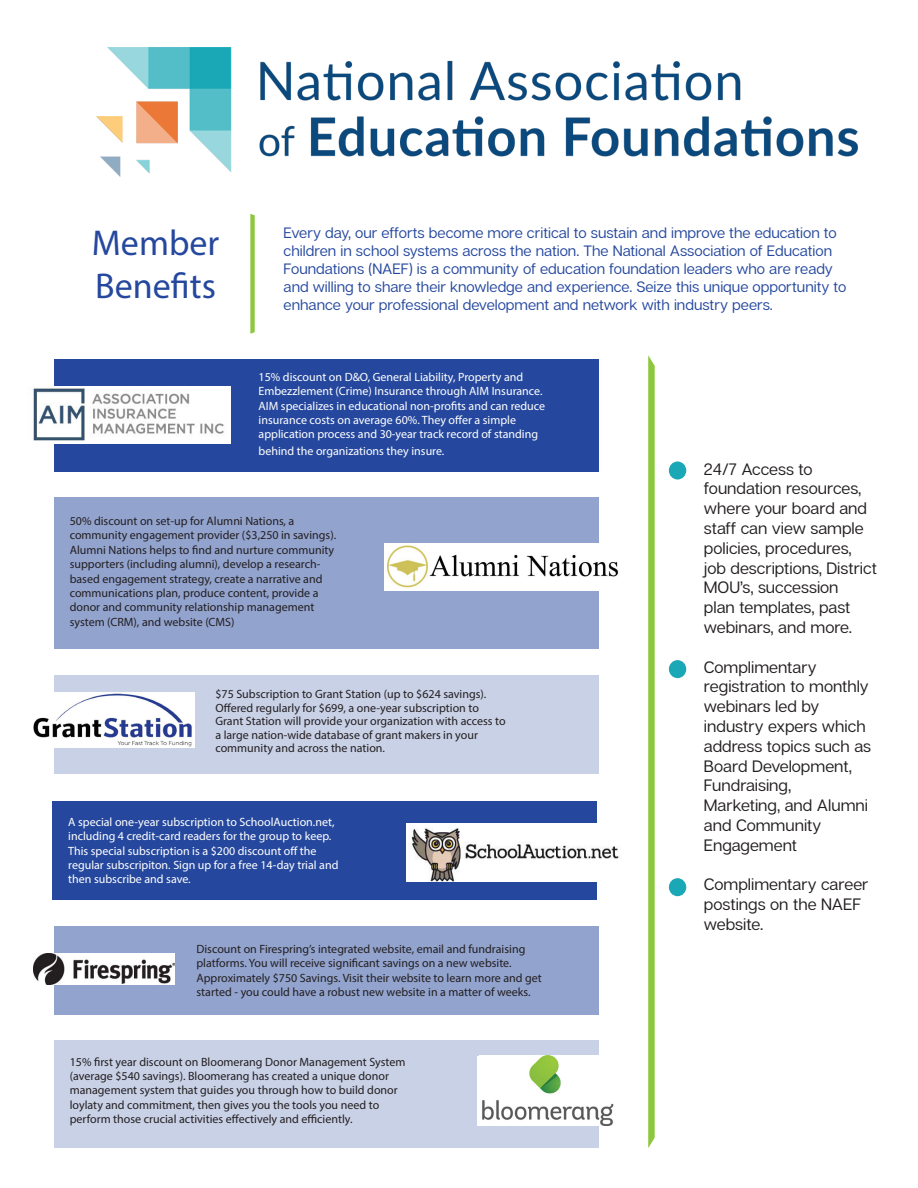
<style>
.page{position:relative;width:918px;height:1188px;background:#fff}
.page>*{position:absolute;margin:0;border:0;box-sizing:border-box;transform-origin:0 0}
.t1{font:36px "Myriad Pro";color:#25489e}
.t2{font:16.5px/19.8px "Articulat CF";color:#231f20}
.t3{font:15px/18px "Articulat CF";color:#25489e}
.t4{font:12px/14.4px "Myriad Pro";color:#231f20}
.t5{font:12px/14.4px "Myriad Pro";color:#fff}
</style>
<div class="page">
<div style="left:54px;top:359px;width:545px;height:113px;background:#25489e"></div>
<svg style="left:648px;top:355px;width:7px;height:793px;background:#96cb4d"></svg>
<svg style="left:250px;top:214px;width:5px;height:120px"></svg>
<div style="left:54px;top:1041px;width:545px;height:107px;background:#c9d1e7"></div>
<div style="left:477px;top:1056px;width:140px;height:69px;background:#fff"></div>
<img style="left:482px;top:1056px;width:132px;height:69px">
<div style="left:54px;top:498px;width:545px;height:151px;background:#92a3ce"></div>
<div style="left:384px;top:543px;width:247px;height:47px;background:#fff"></div>
<img style="left:387px;top:545px;width:232px;height:43px">
<div style="left:54px;top:926px;width:545px;height:89px;background:#92a3ce"></div>
<img style="left:33px;top:953px;width:141px;height:32px">
<div style="left:54px;top:675px;width:545px;height:99px;background:#c9d1e7"></div>
<img style="left:33px;top:693px;width:162px;height:54px">
<div style="left:52px;top:801px;width:545px;height:98px;background:#25489e"></div>
<img style="left:406px;top:823px;width:213px;height:58px">
<img style="left:33px;top:386px;width:198px;height:57px">
<img style="left:97px;top:48px;width:761px;height:128px">
<div style="left:669px;top:462px;width:17px;height:18px;background:#1aa8b6;border-radius:50%"></div>
<div style="left:669px;top:660px;width:17px;height:18px;background:#1aa8b6;border-radius:50%"></div>
<div style="left:669px;top:878px;width:17px;height:18px;background:#1aa8b6;border-radius:50%"></div>
<p class="t1" style="left:92px;top:221px;width:129px">Member</p>
<p class="t1" style="left:95px;top:264px;width:122px">Benefits</p>
<p class="t3" style="left:284px;top:224px;width:564px">Every day, our efforts become more critical to sustain and improve the education to children in school systems across the nation. The National Association of Education Foundations (NAEF) is a community of education foundation leaders who are ready and willing to share their knowledge and experience. Seize this unique opportunity to enhance your professional development and network with industry peers.</p>
<p class="t5" style="left:259px;top:369px;width:288px">15% discount on D&amp;O, General Liability, Property and Embezzlement (Crime) Insurance through AIM Insurance.<br>AIM specializes in educational non-profits and can reduce insurance costs on average 60%. They offer a simple application process and 30-year track record of standing</p>
<p class="t5" style="left:259px;top:443px;width:187px">behind the organizations they insure.</p>
<p class="t4" style="left:70px;top:514px;width:268px">50% discount on set-up for Alumni Nations, a community engagement provider ($3,250 in savings).<br>Alumni Nations helps to find and nurture community supporters (including alumni), develop a research&shy;based engagement strategy, create a narrative and communications plan, produce content, provide a donor and community relationship management system (CRM), and website (CMS)</p>
<p class="t4" style="left:215px;top:687px;width:292px;line-height:13.5px">$75 Subscription to Grant Station (up to $624 savings).<br>Offered regularly for $699, a one-year subscription to Grant Station will provide your organization with access to a large nation-wide database of grant makers in your</p>
<p class="t4" style="left:215px;top:741px;width:171px">community and across the nation.</p>
<p class="t5" style="left:68px;top:814px;width:272px">A special one-year subscription to SchoolAuction.net, including 4 credit-card readers for the group to keep.<br>This special subscription is a $200 discount off the regular subscripiton. Sign up for a free 14-day trial and then subscribe and save.</p>
<p class="t4" style="left:196px;top:942px;width:347px">Discount on Firespring’s integrated website, email and fundraising platforms. You will receive significant savings on a new website.<br>Approximately $750 Savings. Visit their website to learn more and get started - you could have a robust new website in a matter of weeks.</p>
<p class="t4" style="left:70px;top:1054px;width:337px">15% first year discount on Bloomerang Donor Management System (average $540 savings). Bloomerang has created a unique donor management system that guides you through how to build donor loylaty and commitment, then gives you the tools you need to perform those crucial activities effectively and efficiently.</p>
<p class="t2" style="left:704px;top:459px;width:175px;text-indent:-27px">• 24/7 Access to foundation resources, where your board and staff can view sample policies, procedures, job descriptions, District<br>MOU’s, succession<br>plan templates, past webinars, and more.</p>
<p class="t2" style="left:704px;top:657px;width:169px;text-indent:-27px">• Complimentary registration to monthly webinars led by industry expers which address topics such as<br>Board Development,<br>Fundraising,<br>Marketing, and Alumni and Community<br>Engagement</p>
<p class="t2" style="left:704px;top:875px;width:166px;text-indent:-27px">• Complimentary career postings on the NAEF website.</p>
</div>
